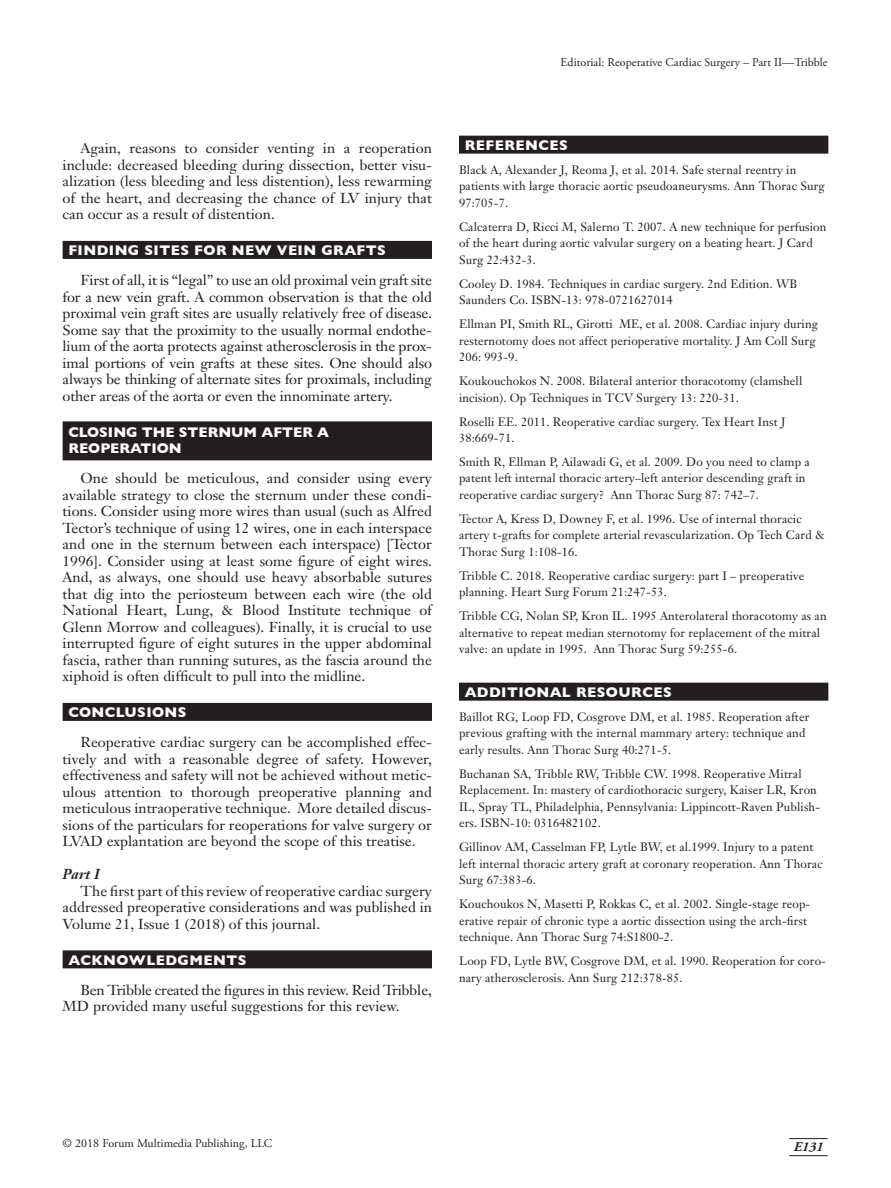
<style>
.page{position:relative;width:891px;height:1188px;background:#fff}
.page>*{position:absolute;margin:0;border:0;box-sizing:border-box;transform-origin:0 0}
.Body_Text{font:14.25px/16.5px "Janson Text";color:#231f20;text-align:justify;scale:1.04 1}
.H1___2_Lines{font:700 14.25px "Gill Sans";letter-spacing:.03em;color:#fff}
.H1___2_Lines-2{font:700 14.25px/16.5px "Gill Sans";color:#fff}
.t1{font:italic 700 14.25px "Janson Text";color:#231f20}
.t2{font:italic 700 13.5px "Adobe Garamond Pro";color:#231f20}
.References{font:12px/16.5px "Janson Text";letter-spacing:.01em;color:#231f20}
.t3{font:12px "Adobe Garamond Pro";letter-spacing:.005em;color:#231f20}
</style>
<div class="page">
<hr style="left:789px;top:1138px;width:39px;height:1px;background:#231f20">
<hr style="left:789px;top:1155px;width:39px;height:1px;background:#231f20">
<div style="left:63px;top:241px;width:369px;height:18px;background:#231f20"></div>
<div style="left:63px;top:421px;width:369px;height:39px;background:#231f20"></div>
<div style="left:63px;top:703px;width:369px;height:18px;background:#231f20"></div>
<div style="left:63px;top:950px;width:369px;height:18px;background:#231f20"></div>
<div style="left:459px;top:136px;width:369px;height:18px;background:#231f20"></div>
<div style="left:459px;top:683px;width:369px;height:18px;background:#231f20"></div>
<p class="t3" style="left:561px;top:55px;width:269px">Editorial: Reoperative Cardiac Surgery – Part II—Tribble</p>
<p class="Body_Text" style="left:63px;top:140px;width:357px;text-indent:18px">Again, reasons to consider venting in a reoperation include: decreased bleeding during dissection, better visu&shy;alization (less bleeding and less distention), less rewarming of the heart, and decreasing the chance of LV injury that can occur as a result of distention.</p>
<h1 class="H1___2_Lines" style="left:68px;top:239px;width:319px">FINDING SITES FOR NEW VEIN GRAFTS</h1>
<p class="Body_Text" style="left:63px;top:272px;width:357px;text-indent:18px">First of all, it is “legal” to use an old proximal vein graft site for a new vein graft. A common observation is that the old proximal vein graft sites are usually relatively free of disease.<br>Some say that the proximity to the usually normal endothe&shy;lium of the aorta protects against atherosclerosis in the prox&shy;imal portions of vein grafts at these sites. One should also always be thinking of alternate sites for proximals, including other areas of the aorta or even the innominate artery.</p>
<p class="H1___2_Lines-2" style="left:68px;top:423px;width:262px">CLOSING THE STERNUM AFTER A<br>REOPERATION</p>
<p class="Body_Text" style="left:63px;top:470px;width:357px;text-indent:18px">One should be meticulous, and consider using every available strategy to close the sternum under these condi&shy;tions. Consider using more wires than usual (such as Alfred Tector’s technique of using 12 wires, one in each interspace and one in the sternum between each interspace) [Tector 1996]. Consider using at least some figure of eight wires.<br>And, as always, one should use heavy absorbable sutures that dig into the periosteum between each wire (the old National Heart, Lung, &amp; Blood Institute technique of Glenn Morrow and colleagues). Finally, it is crucial to use interrupted figure of eight sutures in the upper abdominal fascia, rather than running sutures, as the fascia around the xiphoid is often difficult to pull into the midline.</p>
<h1 class="H1___2_Lines" style="left:68px;top:701px;width:120px">CONCLUSIONS</h1>
<p class="Body_Text" style="left:63px;top:734px;width:357px;text-indent:18px">Reoperative cardiac surgery can be accomplished effec&shy;tively and with a reasonable degree of safety. However, effectiveness and safety will not be achieved without metic&shy;ulous attention to thorough preoperative planning and meticulous intraoperative technique. More detailed discus&shy;sions of the particulars for reoperations for valve surgery or LVAD explantation are beyond the scope of this treatise.</p>
<h2 class="t1" style="left:63px;top:865px;width:39px">Part I</h2>
<p class="Body_Text" style="left:63px;top:882px;width:357px;text-indent:18px">The first part of this review of reoperative cardiac surgery addressed preoperative considerations and was published in Volume 21, Issue 1 (2018) of this journal.</p>
<h1 class="H1___2_Lines" style="left:68px;top:948px;width:180px">ACKNOWLEDGMENTS</h1>
<p class="Body_Text" style="left:63px;top:981px;width:357px;text-indent:18px">Ben Tribble created the figures in this review. Reid Tribble,<br>MD provided many useful suggestions for this review.</p>
<h1 class="H1___2_Lines" style="left:465px;top:134px;width:105px">REFERENCES</h1>
<p class="References" style="left:459px;top:161px;width:367px">Black A, Alexander J, Reoma J, et al. 2014. Safe sternal reentry in patients with large thoracic aortic pseudoaneurysms. Ann Thorac Surg<br>97:705-7.</p>
<p class="References" style="left:459px;top:218px;width:369px">Calcaterra D, Ricci M, Salerno T. 2007. A new technique for perfusion of the heart during aortic valvular surgery on a beating heart. J Card<br>Surg 22:432-3.</p>
<p class="References" style="left:459px;top:275px;width:340px">Cooley D. 1984. Techniques in cardiac surgery. 2nd Edition. WB<br>Saunders Co. ISBN-13: 978-0721627014</p>
<p class="References" style="left:459px;top:316px;width:361px">Ellman PI, Smith RL, Girotti ME, et al. 2008. Cardiac injury during resternotomy does not affect perioperative mortality. J Am Coll Surg<br>206: 993-9.</p>
<p class="References" style="left:459px;top:373px;width:345px">Koukouchokos N. 2008. Bilateral anterior thoracotomy (clamshell incision). Op Techniques in TCV Surgery 13: 220-31.</p>
<p class="References" style="left:459px;top:413px;width:328px">Roselli EE. 2011. Reoperative cardiac surgery. Tex Heart Inst J<br>38:669-71.</p>
<p class="References" style="left:459px;top:453px;width:352px">Smith R, Ellman P, Ailawadi G, et al. 2009. Do you need to clamp a patent left internal thoracic artery–left anterior descending graft in reoperative cardiac surgery? Ann Thorac Surg 87: 742–7.</p>
<p class="References" style="left:459px;top:510px;width:368px">Tector A, Kress D, Downey F, et al. 1996. Use of internal thoracic artery t-grafts for complete arterial revascularization. Op Tech Card &amp;<br>Thorac Surg 1:108-16.</p>
<p class="References" style="left:459px;top:567px;width:347px">Tribble C. 2018. Reoperative cardiac surgery: part I – preoperative planning. Heart Surg Forum 21:247-53.</p>
<p class="References" style="left:459px;top:608px;width:369px">Tribble CG, Nolan SP, Kron IL. 1995 Anterolateral thoracotomy as an alternative to repeat median sternotomy for replacement of the mitral valve: an update in 1995. Ann Thorac Surg 59:255-6.</p>
<h1 class="H1___2_Lines" style="left:465px;top:681px;width:209px">ADDITIONAL RESOURCES</h1>
<p class="References" style="left:459px;top:708px;width:352px">Baillot RG, Loop FD, Cosgrove DM, et al. 1985. Reoperation after previous grafting with the internal mammary artery: technique and early results. Ann Thorac Surg 40:271-5.</p>
<p class="References" style="left:459px;top:765px;width:363px">Buchanan SA, Tribble RW, Tribble CW. 1998. Reoperative Mitral Replacement. In: mastery of cardiothoracic surgery, Kaiser LR, Kron IL, Spray TL, Philadelphia, Pennsylvania: Lippincott-Raven Publish&shy;ers. ISBN-10: 0316482102.</p>
<p class="References" style="left:459px;top:839px;width:365px">Gillinov AM, Casselman FP, Lytle BW, et al.1999. Injury to a patent left internal thoracic artery graft at coronary reoperation. Ann Thorac<br>Surg 67:383-6.</p>
<p class="References" style="left:459px;top:896px;width:353px">Kouchoukos N, Masetti P, Rokkas C, et al. 2002. Single-stage reop&shy;erative repair of chronic type a aortic dissection using the arch-first technique. Ann Thorac Surg 74:S1800-2.</p>
<p class="References" style="left:459px;top:953px;width:368px">Loop FD, Lytle BW, Cosgrove DM, et al. 1990. Reoperation for coro&shy;nary atherosclerosis. Ann Surg 212:378-85.</p>
<p class="t3" style="left:63px;top:1136px;width:211px">© 2018 Forum Multimedia Publishing, LLC</p>
<p class="t2" style="left:794px;top:1139px;width:31px">E131</p>
</div>
